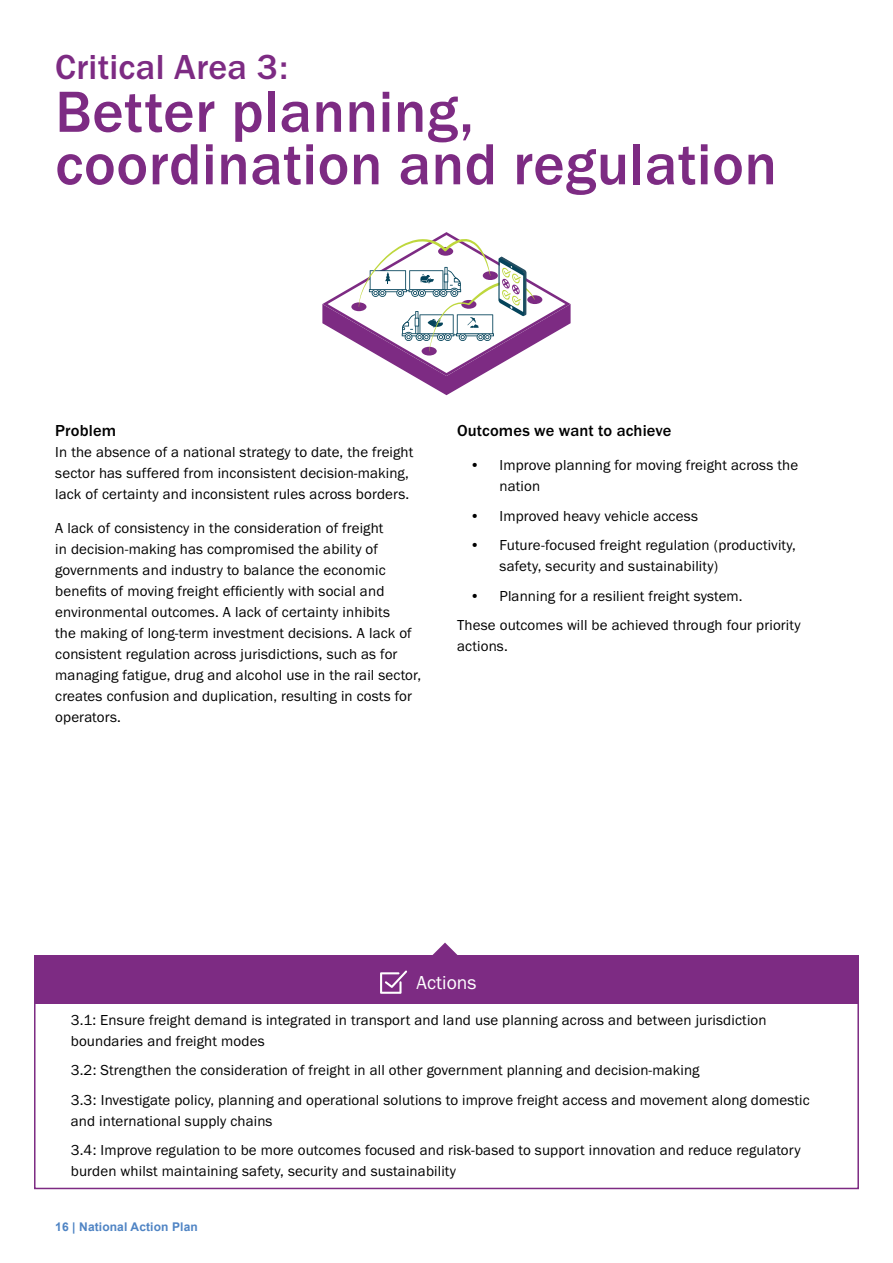
<style>
.page{position:relative;width:893px;height:1263px;background:#fff}
.page>*{position:absolute;margin:0;border:0;box-sizing:border-box;transform-origin:0 0}
.Headings{font:500 60px/52.5px "Franklin Gothic URW";letter-spacing:.01em;color:#7d2b83}
.Crit_Area{font:500 36px "Franklin Gothic URW";letter-spacing:.01em;color:#7d2b83}
.Graphic_Lables{font:19.5px "Franklin Gothic URW Boo";color:#fff}
.Body_Copy{font:500 16.5px "Franklin Gothic URW";letter-spacing:.01em;color:#000}
.Body_Copy_Headings{font:500 16.5px "Franklin Gothic URW";letter-spacing:.01em;color:#000}
.Body_Copy-2{font:15px/21px "Franklin Gothic URW Boo";letter-spacing:.01em;color:#000}
.Body_list{font:15px/21px "Franklin Gothic URW Boo";letter-spacing:.01em;color:#000}
.t1{font:700 12px "Arial";letter-spacing:.01em;color:#4f84c4}
</style>
<div class="page">
<svg style="left:322px;top:232px;width:249px;height:163px"></svg>
<div style="left:34px;top:955px;width:825px;height:48px;background:#7d2b83"></div>
<svg style="left:432px;top:942px;width:26px;height:13px"></svg>
<svg style="left:380px;top:970px;width:27px;height:24px"></svg>
<p class="Crit_Area" style="left:55px;top:45px;width:234px">Critical Area 3:</p>
<p class="Headings" style="left:55px;top:84px;width:723px">Better planning, coordination and regulation</p>
<p class="Body_Copy_Headings" style="left:55px;top:420px;width:62px">Problem</p>
<p class="Body_Copy-2" style="left:55px;top:441px;width:360px">In the absence of a national strategy to date, the freight sector has suffered from inconsistent decision-making, lack of certainty and inconsistent rules across borders.</p>
<p class="Body_Copy-2" style="left:55px;top:517px;width:367px">A lack of consistency in the consideration of freight<br>in decision-making has compromised the ability of governments and industry to balance the economic benefits of moving freight efficiently with social and environmental outcomes. A lack of certainty inhibits<br>the making of long-term investment decisions. A lack of consistent regulation across jurisdictions, such as for managing fatigue, drug and alcohol use in the rail sector, creates confusion and duplication, resulting in costs for operators.</p>
<p class="Body_Copy" style="left:457px;top:420px;width:216px">Outcomes we want to achieve</p>
<p class="Body_Copy-2" style="left:500px;top:454px;width:300px;text-indent:-30px">• Improve planning for moving freight across the nation</p>
<p class="Body_Copy-2" style="left:470px;top:505px;width:230px">• Improved heavy vehicle access</p>
<p class="Body_Copy-2" style="left:500px;top:534px;width:298px;text-indent:-30px">• Future-focused freight regulation (productivity, safety, security and sustainability)</p>
<p class="Body_Copy-2" style="left:470px;top:585px;width:274px">• Planning for a resilient freight system.</p>
<p class="Body_Copy-2" style="left:457px;top:614px;width:345px">These outcomes will be achieved through four priority actions.</p>
<p class="Graphic_Lables" style="left:417px;top:970px;width:61px">Actions</p>
<p class="Body_list" style="left:71px;top:1009px;width:697px">3.1: Ensure freight demand is integrated in transport and land use planning across and between jurisdiction boundaries and freight modes</p>
<p class="Body_list" style="left:71px;top:1059px;width:630px">3.2: Strengthen the consideration of freight in all other government planning and decision-making</p>
<p class="Body_list" style="left:71px;top:1089px;width:741px">3.3: Investigate policy, planning and operational solutions to improve freight access and movement along domestic and international supply chains</p>
<p class="Body_list" style="left:71px;top:1139px;width:731px">3.4: Improve regulation to be more outcomes focused and risk-based to support innovation and reduce regulatory burden whilst maintaining safety, security and sustainability</p>
<p class="t1" style="left:55px;top:1218px;width:144px">16 | National Action Plan</p>
</div>
